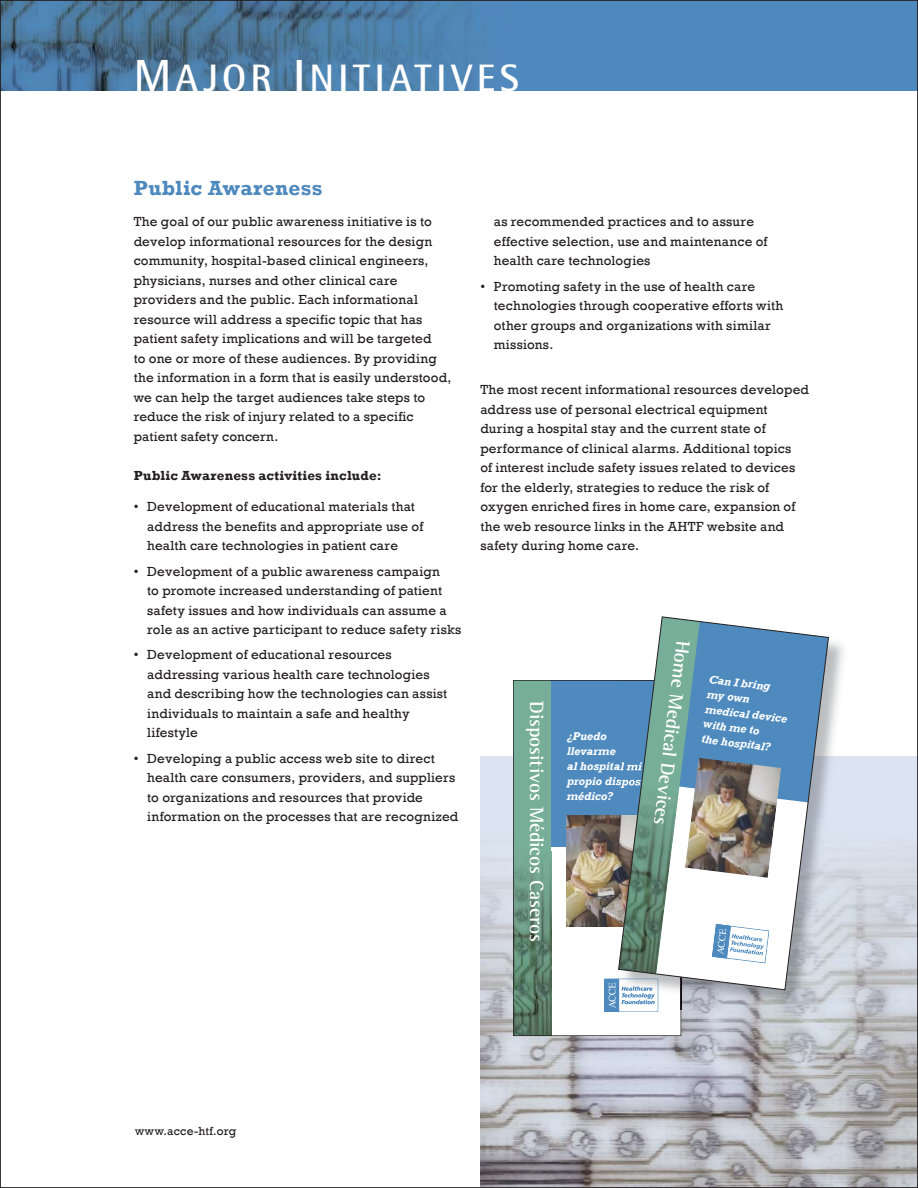
<style>
.page{position:relative;width:918px;height:1188px;background:#fff}
.page>*{position:absolute;margin:0;border:0;box-sizing:border-box;transform-origin:0 0}
.t1{font:700 38.25px "Rotis Semi Sans";letter-spacing:.115em;color:#fff}
.t2{font:700 21px "Rockwell";letter-spacing:.01em;color:#4e89be}
.t3{font:700 19.65px "Rotis Semi Serif";letter-spacing:-.01em;color:#fff}
.t4{font:13.5px/19.5px "Rockwell";letter-spacing:.015em;color:#231f20}
.t5{font:700 13.5px "Rockwell";letter-spacing:.015em;color:#231f20}
.t6{font:12px "Rockwell";letter-spacing:.02em;color:#231f20}
.t7{font:italic 700 11.55px/15px "Rockwell";letter-spacing:-.005em;color:#fff}
.s1{font-size:45px}
</style>
<div class="page">
<div style="left:480px;top:756px;width:438px;height:432px;background:#dce4f1"></div>
<div style="left:0;top:0;width:918px;height:90px;background:#4e89be"></div>
<img style="left:2px;top:2px;width:472px;height:88px">
<img style="left:675px;top:979px;width:241px;height:207px">
<img style="left:480px;top:1031px;width:195px;height:155px">
<img style="left:480px;top:859px;width:33px;height:172px">
<img style="left:849px;top:857px;width:67px;height:122px">
<svg style="left:681px;top:1035px;width:5px;height:4px"></svg>
<svg style="left:513px;top:680px;width:168px;height:356px;background:#8eacad"></svg>
<img style="left:828px;top:756px;width:21px;height:254px">
<svg style="left:604px;top:680px;width:224px;height:332px;background:#9eadbd"></svg>
<svg style="left:618px;top:616px;width:211px;height:375px;background:#98b0bc"></svg>
<h1 class="t1" style="left:134px;top:64px;width:387px"><span class="s1">M</span>AJOR <span class="s1">I</span>NITIATIVES</h1>
<h2 class="t2" style="left:134px;top:175px;width:190px">Public Awareness</h2>
<p class="t4" style="left:134px;top:211px;width:319px">The goal of our public awareness initiative is to develop informational resources for the design community, hospital-based clinical engineers, physicians, nurses and other clinical care providers and the public. Each informational resource will address a specific topic that has patient safety implications and will be targeted<br>to one or more of these audiences. By providing the information in a form that is easily understood, we can help the target audiences take steps to reduce the risk of injury related to a specific patient safety concern.</p>
<p class="t5" style="left:134px;top:467px;width:249px">Public Awareness activities include:</p>
<p class="t4" style="left:147px;top:496px;width:278px;text-indent:-14px">• Development of educational materials that address the benefits and appropriate use of health care technologies in patient care</p>
<p class="t4" style="left:147px;top:561px;width:316px;text-indent:-14px">• Development of a public awareness campaign<br>to promote increased understanding of patient safety issues and how individuals can assume a role as an active participant to reduce safety risks</p>
<p class="t4" style="left:147px;top:645px;width:302px;text-indent:-14px">• Development of educational resources addressing various health care technologies and describing how the technologies can assist individuals to maintain a safe and healthy lifestyle</p>
<p class="t4" style="left:147px;top:748px;width:313px;text-indent:-14px">• Developing a public access web site to direct health care consumers, providers, and suppliers to organizations and resources that provide information on the processes that are recognized</p>
<p class="t4" style="left:494px;top:212px;width:275px">as recommended practices and to assure effective selection, use and maintenance of health care technologies</p>
<p class="t4" style="left:494px;top:276px;width:291px;text-indent:-14px">• Promoting safety in the use of health care technologies through cooperative efforts with other groups and organizations with similar missions.</p>
<p class="t4" style="left:480px;top:380px;width:330px">The most recent informational resources developed address use of personal electrical equipment during a hospital stay and the current state of performance of clinical alarms. Additional topics<br>of interest include safety issues related to devices for the elderly, strategies to reduce the risk of oxygen enriched fires in home care, expansion of the web resource links in the AHTF website and safety during home care.</p>
<h3 class="t3" style="left:544px;top:701px;width:243px;rotate:90deg">Dispositivos Médicos Caseros</h3>
<h3 class="t3" style="left:690px;top:641px;width:188px;rotate:97deg">Home Medical Devices</h3>
<p class="t7" style="left:567px;top:729px;width:99px">¿Puedo<br>llevarme<br>al hospital mi propio dispositivo médico?</p>
<p class="t7" style="left:710px;top:671px;width:84px;rotate:7deg">Can I bring<br>my own medical device with me to<br>the hospital?</p>
<p class="t6" style="left:135px;top:1123px;width:103px">www.acce-htf.org</p>
</div>
